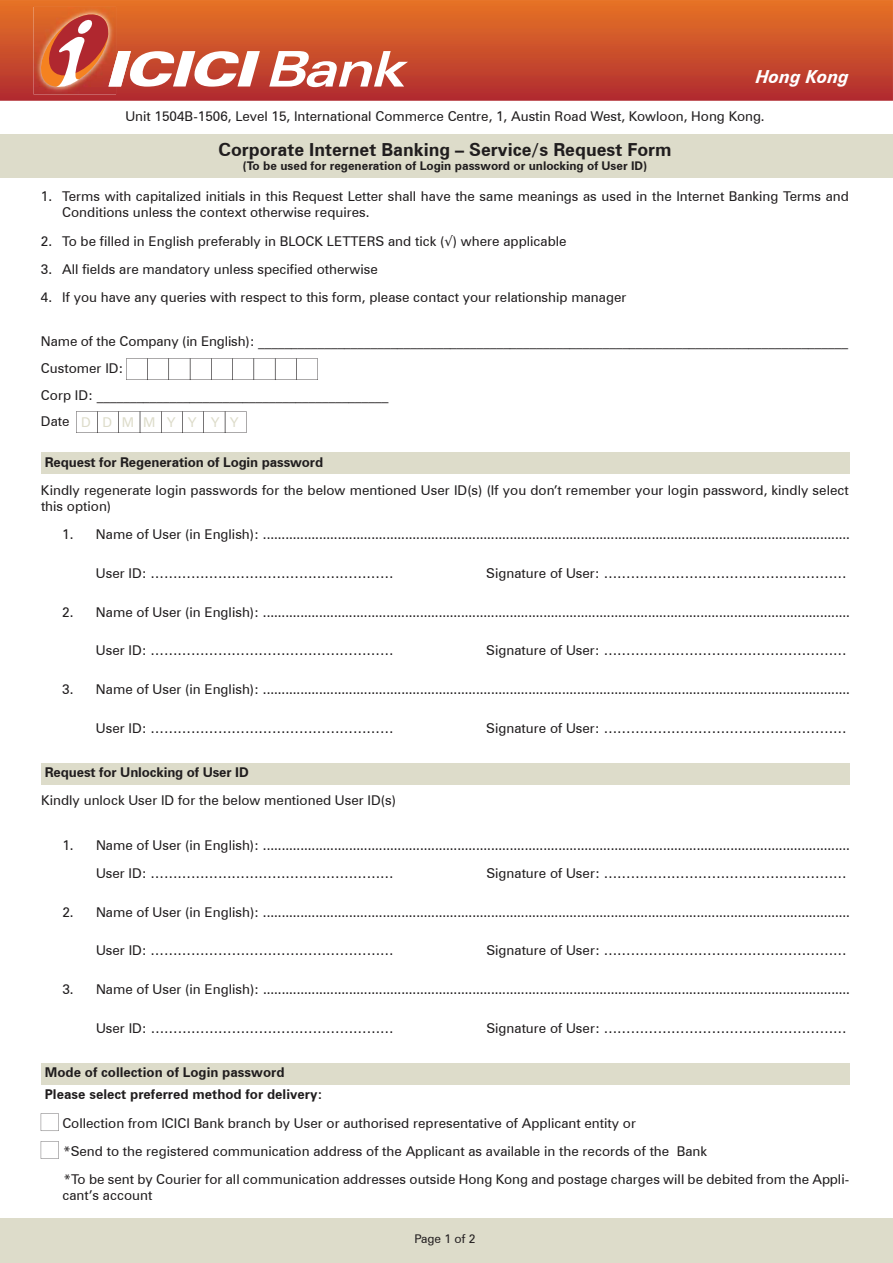
<style>
.page{position:relative;width:893px;height:1263px;background:#fff}
.page>*{position:absolute;margin:0;border:0;box-sizing:border-box;transform-origin:0 0}
.t1{font:700 18px "Zurich BT";color:#201d1e}
.t2{font:italic 700 18px "Zurich BT";color:#fff}
.t3{font:13.5px/26.7px "Zurich BT";color:#201d1e}
.t4{font:700 13.5px/22.2px "Zurich BT";color:#201d1e}
.t5{font:13.5px "Zurich BT";color:#dddcca}
.t6{font:700 12px "Zurich BT";color:#201d1e}
.t7{font:12px "Zurich BT";color:#231f20}
</style>
<div class="page">
<svg style="left:0;top:0;width:893px;height:101px;background:#cc512b"></svg>
<div style="left:0;top:1219px;width:893px;height:44px;background:#dddcca"></div>
<svg style="left:269px;top:51px;width:139px;height:36px"></svg>
<img style="left:34px;top:7px;width:82px;height:87px">
<svg style="left:36px;top:9px;width:224px;height:83px"></svg>
<div style="left:41px;top:452px;width:808px;height:21px;background:#dddcca"></div>
<div style="left:41px;top:763px;width:808px;height:21px;background:#dddcca"></div>
<div style="left:41px;top:1063px;width:808px;height:21px;background:#dddcca"></div>
<svg style="left:126px;top:358px;width:192px;height:22px"></svg>
<svg style="left:76px;top:411px;width:170px;height:22px"></svg>
<div style="left:0;top:135px;width:893px;height:43px;background:#dddcca"></div>
<svg style="left:41px;top:1113px;width:18px;height:18px"></svg>
<svg style="left:41px;top:1141px;width:18px;height:18px"></svg>
<h1 class="t2" style="left:756px;top:65px;width:95px">Hong Kong</h1>
<p class="t3" style="left:125px;top:103px;width:641px">Unit 1504B-1506, Level 15, International Commerce Centre, 1, Austin Road West, Kowloon, Hong Kong.</p>
<h1 class="t1" style="left:218px;top:138px;width:454px">Corporate Internet Banking – Service/s Request Form</h1>
<p class="t6" style="left:243px;top:158px;width:406px">(To be used for regeneration of Login password or unlocking of User ID)</p>
<p class="t3" style="left:62px;top:188px;width:788px;line-height:16.2px;text-indent:-21px">1. Terms with capitalized initials in this Request Letter shall have the same meanings as used in the Internet Banking Terms and<br>Conditions unless the context otherwise requires.</p>
<p class="t3" style="left:41px;top:227px;width:527px">2. To be filled in English preferably in BLOCK LETTERS and tick (√) where applicable</p>
<p class="t3" style="left:41px;top:256px;width:338px">3. All fields are mandatory unless specified otherwise</p>
<p class="t3" style="left:41px;top:284px;width:587px">4. If you have any queries with respect to this form, please contact your relationship manager</p>
<p class="t3" style="left:41px;top:328px;width:809px">Name of the Company (in English): _________________________________________________________________________________________ Customer ID:<br>Corp ID: ____________________________________________<br>Date</p>
<p class="t4" style="left:45px;top:451px;width:280px">Request for Regeneration of Login password</p>
<p class="t3" style="left:41px;top:482px;width:809px;line-height:16.2px">Kindly regenerate login passwords for the below mentioned User ID(s) (If you don’t remember your login password, kindly select this option)</p>
<p class="t3" style="left:62px;top:521px;width:789px">1. Name of User (in English): .............................................................................................................................................................</p>
<p class="t3" style="left:96px;top:560px;width:299px">User ID: ………………………………………………</p>
<p class="t3" style="left:486px;top:560px;width:362px">Signature of User: ………………………………………………</p>
<p class="t3" style="left:62px;top:598px;width:789px">2. Name of User (in English): .............................................................................................................................................................</p>
<p class="t3" style="left:96px;top:637px;width:299px">User ID: ………………………………………………</p>
<p class="t3" style="left:486px;top:637px;width:362px">Signature of User: ………………………………………………</p>
<p class="t3" style="left:62px;top:676px;width:789px">3. Name of User (in English): .............................................................................................................................................................</p>
<p class="t3" style="left:96px;top:715px;width:299px">User ID: ………………………………………………</p>
<p class="t3" style="left:486px;top:715px;width:362px">Signature of User: ………………………………………………</p>
<p class="t4" style="left:45px;top:761px;width:205px">Request for Unlocking of User ID</p>
<p class="t3" style="left:41px;top:787px;width:356px">Kindly unlock User ID for the below mentioned User ID(s)</p>
<p class="t3" style="left:96px;top:831px;width:755px;line-height:28.2px;text-indent:-34px">1. Name of User (in English): .............................................................................................................................................................<br>User ID: ………………………………………………</p>
<p class="t5" style="left:81px;top:414px;width:159px">D D M M Y Y Y Y</p>
<p class="t3" style="left:486px;top:860px;width:362px">Signature of User: ………………………………………………</p>
<p class="t3" style="left:62px;top:898px;width:789px">2. Name of User (in English): .............................................................................................................................................................</p>
<p class="t3" style="left:96px;top:937px;width:299px">User ID: ………………………………………………</p>
<p class="t3" style="left:486px;top:937px;width:362px">Signature of User: ………………………………………………</p>
<p class="t3" style="left:62px;top:976px;width:789px">3. Name of User (in English): .............................................................................................................................................................</p>
<p class="t3" style="left:96px;top:1015px;width:299px">User ID: ………………………………………………</p>
<p class="t3" style="left:486px;top:1015px;width:362px">Signature of User: ………………………………………………</p>
<p class="t4" style="left:45px;top:1061px;width:279px">Mode of collection of Login password<br>Please select preferred method for delivery:</p>
<p class="t3" style="left:62px;top:1109px;width:788px;line-height:28.2px">Collection from ICICI Bank branch by User or authorised representative of Applicant entity or<br>*Send to the registered communication address of the Applicant as available in the records of the Bank<br>*To be sent by Courier for all communication addresses outside Hong Kong and postage charges will be debited from the Appli-</p>
<p class="t3" style="left:62px;top:1182px;width:91px">cant’s account</p>
<p class="t7" style="left:414px;top:1232px;width:62px">Page 1 of 2</p>
</div>
